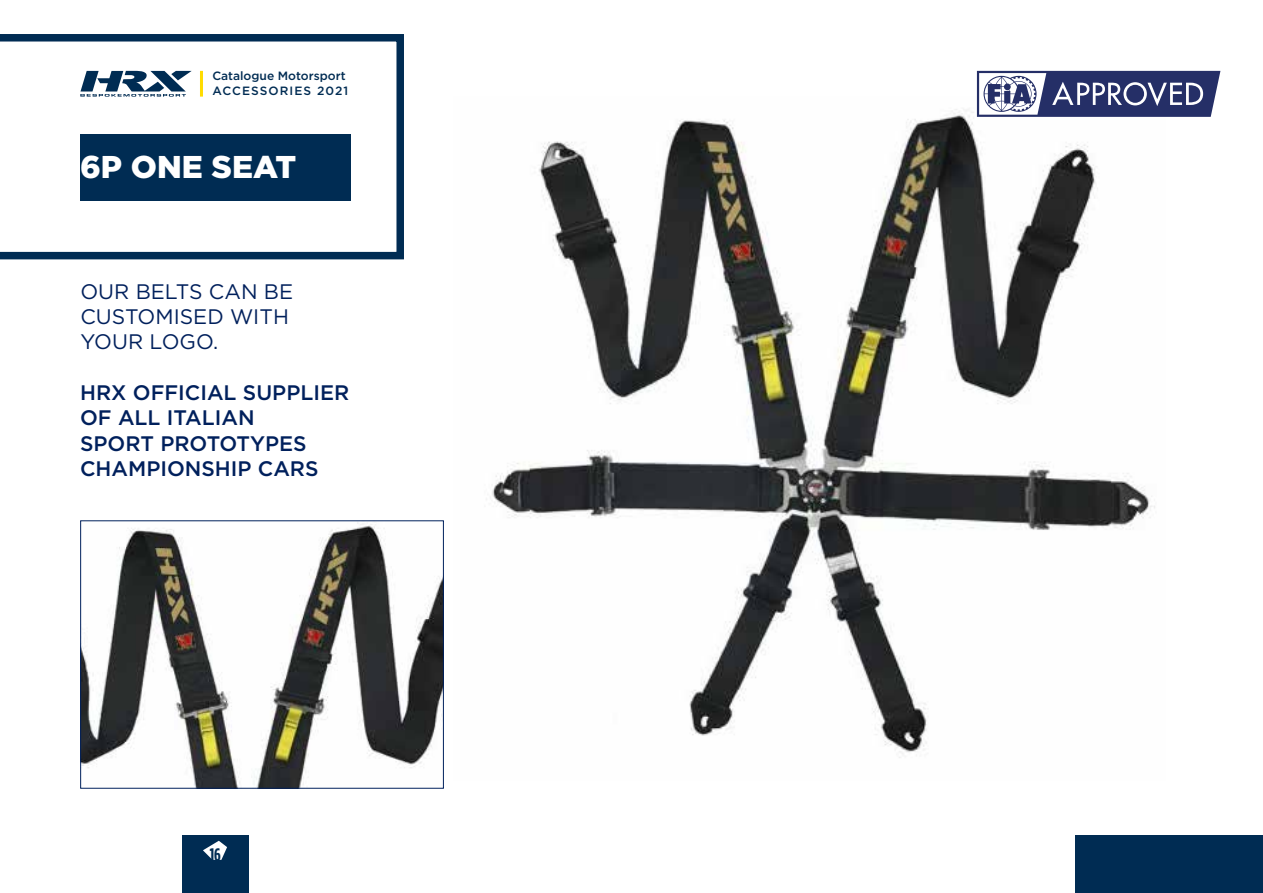
<style>
.page{position:relative;width:1263px;height:893px;background:#fff}
.page>*{position:absolute;margin:0;border:0;box-sizing:border-box;transform-origin:0 0}
.t1{font:900 31.5px "Gotham";color:#fff}
.t2{font:500 21px/25.2px "Gotham";color:#00205c}
.t3{font:21px/25.2px "Gotham";color:#00205c}
.t4{font:700 18px "Gotham Condensed";color:#002c53}
.t5{font:500 12px/14.4px "Gotham";color:#002c53}
</style>
<div class="page">
<div style="left:182px;top:835px;width:66px;height:58px;background:#002c53"></div>
<div style="left:1075px;top:835px;width:188px;height:58px;background:#002c53"></div>
<svg style="left:0;top:34px;width:404px;height:225px"></svg>
<hr style="left:200px;top:71px;width:3px;height:26px;background:#ffdc00">
<svg style="left:80px;top:71px;width:112px;height:26px"></svg>
<svg style="left:203px;top:841px;width:24px;height:19px"></svg>
<div style="left:80px;top:134px;width:271px;height:66px;background:#002c53"></div>
<img style="left:486px;top:97px;width:669px;height:661px">
<img style="left:82px;top:522px;width:360px;height:264px">
<div style="left:80px;top:520px;width:364px;height:268px;border:1px solid #00205c"></div>
<svg style="left:977px;top:71px;width:243px;height:46px"></svg>
<p class="t5" style="left:212px;top:69px;width:137px">Catalogue Motorsport<br>ACCESSORIES 2021</p>
<h1 class="t1" style="left:80px;top:145px;width:218px">6P ONE SEAT</h1>
<p class="t3" style="left:80px;top:278px;width:214px">OUR BELTS CAN BE<br>CUSTOMISED WITH<br>YOUR LOGO.</p>
<p class="t2" style="left:80px;top:380px;width:271px">HRX OFFICIAL SUPPLIER<br>OF ALL ITALIAN<br>SPORT PROTOTYPES<br>CHAMPIONSHIP CARS</p>
<p class="t4" style="left:210px;top:844px;width:13px">16</p>
</div>
